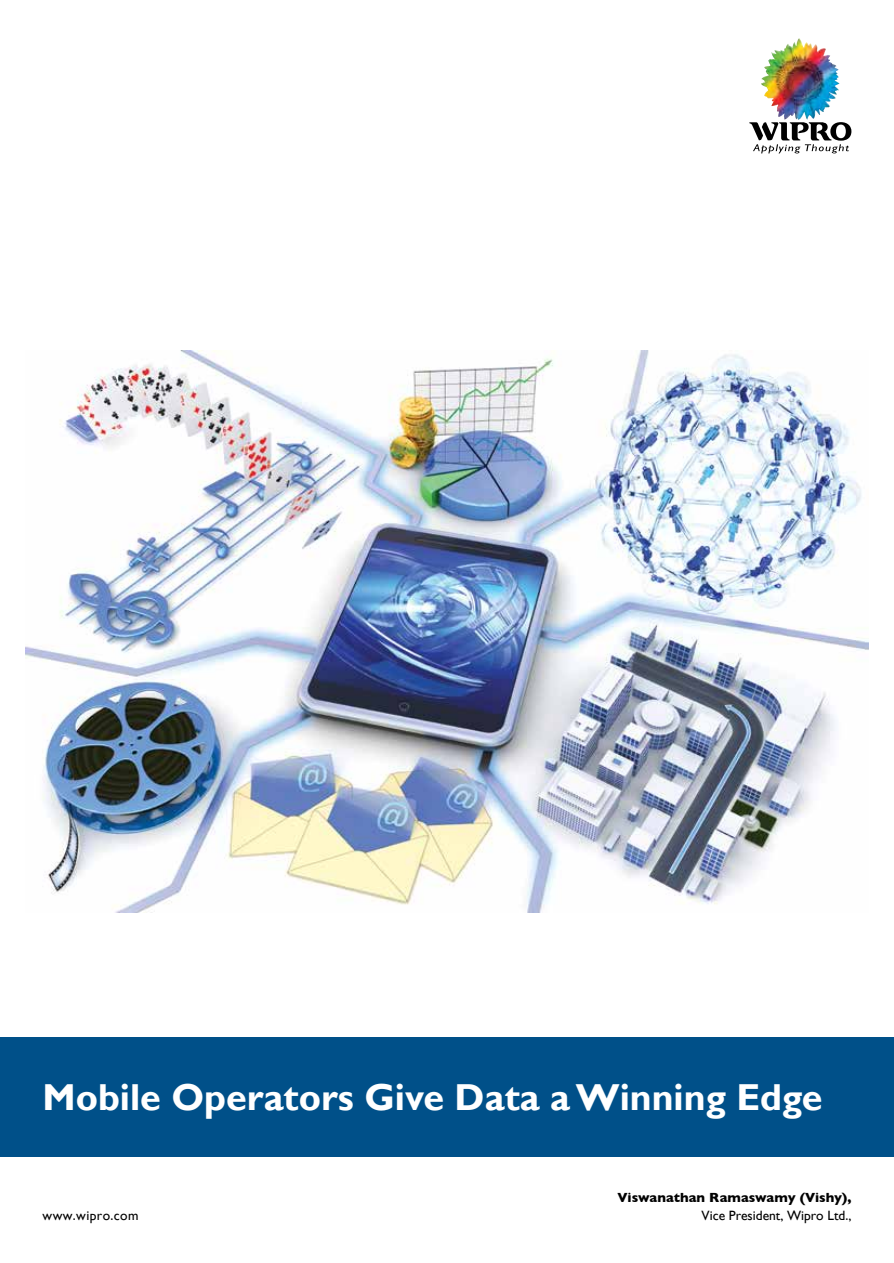
<style>
.page{position:relative;width:894px;height:1263px;background:#fff}
.page>*{position:absolute;margin:0;border:0;box-sizing:border-box;transform-origin:0 0}
.t1{font:700 37.5px "Gill Sans";color:#fff}
.t2{font:700 13.5px "Gill Sans";color:#000}
.t3{font:13.5px "Gill Sans";color:#000}
.t4{font:13.5px "Gill Sans";letter-spacing:.03em;color:#000}
</style>
<div class="page">
<div style="left:0;top:1037px;width:893px;height:119px;background:#005089"></div>
<svg style="left:749px;top:122px;width:102px;height:31px"></svg>
<img style="left:774px;top:40px;width:24px;height:12px">
<img style="left:26px;top:351px;width:842px;height:561px">
<p class="t1" style="left:43px;top:1074px;width:781px">Mobile Operators Give Data a Winning Edge</p>
<p class="t4" style="left:43px;top:1208px;width:97px">www.wipro.com</p>
<p class="t2" style="left:617px;top:1187px;width:235px">Viswanathan Ramaswamy (Vishy),</p>
<p class="t3" style="left:701px;top:1207px;width:151px">Vice President, Wipro Ltd.,</p>
</div>
